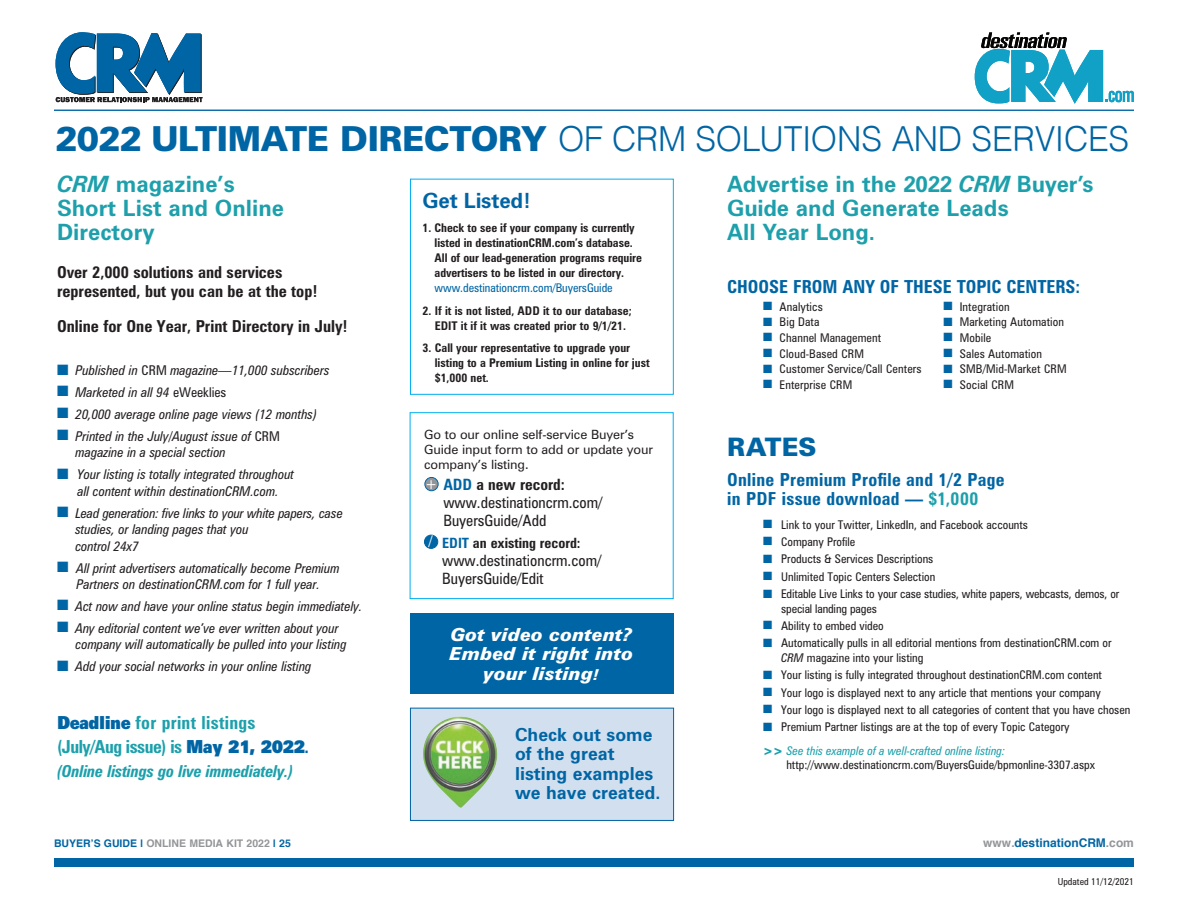
<style>
.page{position:relative;width:1188px;height:918px;background:#fff}
.page>*{position:absolute;margin:0;border:0;box-sizing:border-box;transform-origin:0 0}
.t1{font:300 34.5px "Helvetica";letter-spacing:-.01em;color:#0065a4}
.t2{font:900 25.5px "Zurich BT";color:#0065a4}
.t3{font:700 22.5px/24px "Zurich BT";color:#1da0ac}
.t4{font:700 21px "Zurich BT";letter-spacing:-.01em;color:#0065a4}
.t5{font:700 condensed 18px/19.5px "Zurich BT";letter-spacing:.015em;color:#0065a4}
.t6{font:700 condensed 18px/24px "Zurich BT";letter-spacing:.015em;color:#1da0ac}
.t7{font:700 18px/19.5px "Zurich BT";color:#0065a4}
.t8{font:italic 900 18px/19.5px "Zurich BT";color:#fff;text-align:center}
.t9{font:700 condensed 16.5px/19.5px "Zurich BT";color:#231f20}
.t10{font:italic 700 condensed 16.5px "Zurich BT";letter-spacing:-.015em;color:#1da0ac}
.t11{font:condensed 15.6px/18.1px "Zurich BT";color:#231f20}
.t12{font:14.7px "Zurich BT";color:#fff}
.t13{font:700 condensed 14.25px "Zurich BT";color:#231f20}
.t14{font:italic condensed 13.5px/16.5px "Zurich BT";color:#231f20}
.t15{font:12.75px/15px "Zurich BT";letter-spacing:-.01em;color:#231f20}
.t16{font:condensed 12px/14.4px "Zurich BT";color:#231f20}
.t17{font:700 condensed 12px/15px "Zurich BT";letter-spacing:-.005em;color:#231f20}
.t18{font:700 12px "Helvetica";color:#0065a4}
.t19{font:700 10.5px "Helvetica";color:#939598}
.t20{font:condensed 9.75px "Zurich BT";color:#231f20}
.s1{font-family:"Zurich BT";font-weight:900}
.s2{font-style:italic}
.s3{color:#0065a4}
.s4{font-style:normal}
.s5{font-weight:400;color:#0065a4}
.s6{font-weight:700;color:#0065a4}
.s7{font-weight:700}
.s8{color:#1da0ac}
.s9{font-weight:900;font-stretch:normal;color:#1da0ac}
.s10{font-style:italic;color:#1da0ac}
.s11{font-size:15px}
.s12{font-weight:900;font-stretch:normal;color:#0065a4}
.s13{color:#939598}
</style>
<div class="page">
<div style="left:54px;top:858px;width:1080px;height:8px;background:#0065a4"></div>
<svg style="left:56px;top:32px;width:146px;height:70px"></svg>
<hr style="left:54px;top:110px;width:1080px;height:1px;background:#0065a4">
<svg style="left:975px;top:32px;width:159px;height:72px"></svg>
<div style="left:410px;top:179px;width:264px;height:216px;border:1px solid #00aeef"></div>
<div style="left:410px;top:613px;width:263px;height:80px;background:#0065a4"></div>
<svg style="left:412px;top:710px;width:260px;height:109px;fill:#d2dfee"></svg>
<div style="left:410px;top:708px;width:264px;height:113px;border:1px solid #0065a4"></div>
<img style="left:440px;top:716px;width:20px;height:6px">
<div style="left:410px;top:412px;width:263px;height:187px;background:#fff;border:1px solid #00aeef"></div>
<div style="left:425px;top:477px;width:13px;height:14px;background:#939598;border-radius:50%"></div>
<div style="left:424px;top:477px;width:15px;height:14px;border:1px solid #0065a4;border-radius:50%"></div>
<div style="left:424px;top:535px;width:14px;height:13px;background:#0065a4;border-radius:50%"></div>
<div style="left:424px;top:535px;width:14px;height:14px;border:1px solid #0065a4;border-radius:50%"></div>
<p class="t1" style="left:56px;top:110px;width:1075px"><span class="s1">2022 ULTIMATE DIRECTORY</span> OF CRM SOLUTIONS AND SERVICES</p>
<p class="t3" style="left:57px;top:172px;width:229px"><span class="s2">CRM</span> magazine’s<br>Short List and Online<br>Directory</p>
<p class="t9" style="left:57px;top:262px;width:262px">Over 2,000 solutions and services represented, but you can be at the top!</p>
<p class="t9" style="left:57px;top:316px;width:292px">Online for One Year, Print Directory in July!</p>
<p class="t14" style="left:57px;top:362px;width:274px"><span class="s3">■</span> Published in <span class="s4">CRM</span> magazine—11,000 subscribers</p>
<p class="t14" style="left:57px;top:384px;width:171px"><span class="s3">■</span> Marketed in all 94 <span class="s4">eWeeklies</span></p>
<p class="t14" style="left:57px;top:406px;width:262px"><span class="s3">■</span> 20,000 average online page views (12 months)</p>
<p class="t14" style="left:76px;top:428px;width:206px;text-indent:-19px"><span class="s3">■</span> Printed in the July/August issue of <span class="s4">CRM </span>magazine in a special section</p>
<p class="t14" style="left:57px;top:466px;width:239px;text-align:center"><span class="s3">■</span> Your listing is totally integrated throughout all content within destinationCRM.com.</p>
<p class="t14" style="left:75px;top:505px;width:269px;text-indent:-18px"><span class="s3">■</span> Lead generation: five links to your white papers, case studies, or landing pages that you<br>control 24x7</p>
<p class="t14" style="left:57px;top:560px;width:284px;text-align:center"><span class="s3">■</span> All print advertisers automatically become Premium<br>Partners on destinationCRM.com for 1 full year.</p>
<p class="t14" style="left:57px;top:598px;width:307px"><span class="s3">■</span> Act now and have your online status begin immediately.</p>
<p class="t14" style="left:76px;top:620px;width:273px;text-indent:-19px"><span class="s3">■</span> Any editorial content we’ve ever written about your company will automatically be pulled into your listing</p>
<p class="t14" style="left:57px;top:658px;width:256px"><span class="s3">■</span> Add your social networks in your online listing</p>
<p class="t3" style="left:727px;top:172px;width:368px">Advertise in the 2022 <span class="s2">CRM</span> Buyer’s<br>Guide and Generate Leads<br>All Year Long.</p>
<p class="t5" style="left:727px;top:276px;width:355px">CHOOSE FROM ANY OF THESE TOPIC CENTERS:</p>
<p class="t16" style="left:763px;top:299px;width:61px"><span class="s3">■</span> Analytics</p>
<p class="t16" style="left:763px;top:315px;width:58px"><span class="s3">■</span> Big Data</p>
<p class="t16" style="left:763px;top:331px;width:120px"><span class="s3">■</span> Channel Management</p>
<p class="t16" style="left:763px;top:346px;width:102px"><span class="s3">■</span> Cloud-Based CRM</p>
<p class="t16" style="left:763px;top:362px;width:160px"><span class="s3">■</span> Customer Service/Call Centers</p>
<p class="t16" style="left:763px;top:378px;width:91px"><span class="s3">■</span> Enterprise CRM</p>
<p class="t4" style="left:423px;top:188px;width:110px">Get Listed!</p>
<p class="t17" style="left:435px;top:220px;width:209px;text-indent:-12px">1. Check to see if your company is currently listed in destinationCRM.com’s database.<br>All of our lead-generation programs require advertisers to be listed in our directory. <span class="s5">www.destinationcrm.com/BuyersGuide</span></p>
<p class="t17" style="left:423px;top:303px;width:211px;text-align:center">2. If it is not listed, ADD it to our database;<br>EDIT it if it was created prior to 9/1/21.</p>
<p class="t17" style="left:435px;top:340px;width:216px;text-indent:-12px">3. Call your representative to upgrade your listing to a Premium Listing in online for just $1,000 net.</p>
<p class="t16" style="left:943px;top:299px;width:68px"><span class="s3">■</span> Integration</p>
<p class="t16" style="left:943px;top:315px;width:122px"><span class="s3">■</span> Marketing Automation</p>
<p class="t16" style="left:943px;top:331px;width:50px"><span class="s3">■</span> Mobile</p>
<p class="t16" style="left:943px;top:346px;width:100px"><span class="s3">■</span> Sales Automation</p>
<p class="t16" style="left:943px;top:362px;width:125px"><span class="s3">■</span> SMB/Mid-Market CRM</p>
<p class="t16" style="left:943px;top:378px;width:72px"><span class="s3">■</span> Social CRM</p>
<p class="t15" style="left:424px;top:427px;width:231px">Go to our online self-service Buyer’s<br>Guide input form to add or update your company’s listing.</p>
<p class="t12" style="left:425px;top:474px;width:14px">+</p>
<p class="t11" style="left:443px;top:475px;width:161px"><span class="s6">ADD</span> <span class="s7">a new record: </span>www.destinationcrm.com/<br>BuyersGuide/Add</p>
<p class="t12" style="left:429px;top:532px;width:6px">/</p>
<p class="t13" style="left:442px;top:534px;width:140px"><span class="s3">EDIT</span> an existing record:</p>
<p class="t11" style="left:442px;top:552px;width:161px">www.destinationcrm.com/<br>BuyersGuide/Edit</p>
<p class="t2" style="left:727px;top:431px;width:91px">RATES</p>
<p class="t5" style="left:727px;top:469px;width:279px">Online Premium Profile and 1/2 Page in PDF issue download — <span class="s8">$1,000</span></p>
<p class="t16" style="left:763px;top:517px;width:266px"><span class="s3">■</span> Link to your Twitter, LinkedIn, and Facebook accounts</p>
<p class="t16" style="left:763px;top:534px;width:94px"><span class="s3">■</span> Company Profile</p>
<p class="t16" style="left:763px;top:552px;width:172px"><span class="s3">■</span> Products &amp; Services Descriptions</p>
<p class="t16" style="left:763px;top:569px;width:174px"><span class="s3">■</span> Unlimited Topic Centers Selection</p>
<p class="t16" style="left:781px;top:587px;width:340px;text-indent:-18px"><span class="s3">■</span> Editable Live Links to your case studies, white papers, webcasts, demos, or special landing pages</p>
<p class="t16" style="left:763px;top:618px;width:122px"><span class="s3">■</span> Ability to embed video</p>
<p class="t16" style="left:781px;top:636px;width:332px;text-indent:-18px"><span class="s3">■</span> Automatically pulls in all editorial mentions from destinationCRM.com or<br><span class="s2">CRM</span> magazine into your listing</p>
<p class="t16" style="left:763px;top:668px;width:340px"><span class="s3">■</span> Your listing is fully integrated throughout destinationCRM.com content</p>
<p class="t16" style="left:763px;top:685px;width:339px"><span class="s3">■</span> Your logo is displayed next to any article that mentions your company</p>
<p class="t16" style="left:763px;top:702px;width:369px"><span class="s3">■</span> Your logo is displayed next to all categories of content that you have chosen</p>
<p class="t16" style="left:763px;top:720px;width:308px"><span class="s3">■</span> Premium Partner listings are at the top of every Topic Category</p>
<p class="t16" style="left:786px;top:743px;width:310px;text-indent:-23px"><span class="s9">&gt;&gt;</span> <span class="s10">See this example of a well-crafted online listing: </span>http://www.destinationcrm.com/BuyersGuide/bpmonline-3307.aspx</p>
<p class="t8" style="left:450px;top:624px;width:185px">Got video content?<br>Embed it right into your listing<span class="s11">!</span></p>
<p class="t6" style="left:57px;top:711px;width:254px"><span class="s12">Deadline</span> for print listings (July/Aug issue) is <span class="s12">May 21, 2022</span><span class="s3">.</span></p>
<p class="t10" style="left:57px;top:761px;width:238px">(Online listings go live immediately.)</p>
<p class="t7" style="left:515px;top:724px;width:147px">Check out some of the great listing examples we have created.</p>
<p class="t19" style="left:54px;top:835px;width:238px"><span class="s3">BUYER’S GUIDE |</span> ONLINE MEDIA KIT 2022 <span class="s3">| 25</span></p>
<p class="t18" style="left:983px;top:833px;width:152px"><span class="s13">www.</span>destinationCRM<span class="s13">.com</span></p>
<p class="t20" style="left:1058px;top:875px;width:78px">Updated 11/12/2021</p>
</div>
